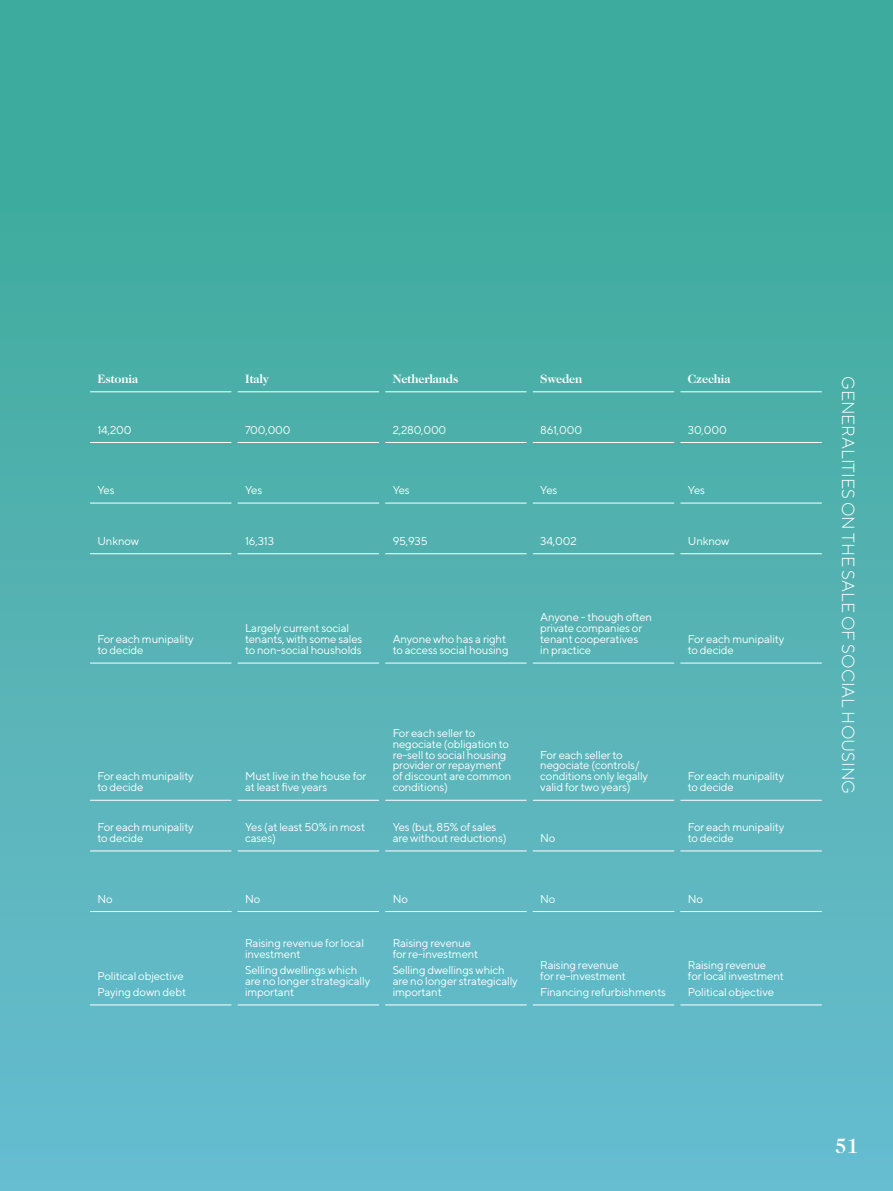
<style>
.page{position:relative;width:893px;height:1191px;background:#fff}
.page>*{position:absolute;margin:0;border:0;box-sizing:border-box;transform-origin:0 0}
.t1{font:500 21px "Caslon Two Twenty Four";color:#fff}
.t2{font:300 17.5px "TT Norms";color:#fff}
.t3{font:700 12.25px "Caslon Two Twenty Four";letter-spacing:-.015em;color:#fff}
.t4{font:11.38px/11px "TT Norms";letter-spacing:-.015em;color:#fff}
</style>
<div class="page">
<div style="left:0;top:0;width:893px;height:1191px;background:linear-gradient(to bottom,#3baa98,#6abccf)"></div>
<hr style="left:90px;top:442px;width:141px;height:1px;background:#fff">
<hr style="left:238px;top:442px;width:141px;height:1px;background:#fff">
<hr style="left:385px;top:442px;width:142px;height:1px;background:#fff">
<hr style="left:533px;top:442px;width:141px;height:1px;background:#fff">
<hr style="left:680px;top:442px;width:142px;height:1px;background:#fff">
<hr style="left:90px;top:503px;width:141px;height:1px;background:#fff">
<hr style="left:238px;top:503px;width:141px;height:1px;background:#fff">
<hr style="left:385px;top:503px;width:142px;height:1px;background:#fff">
<hr style="left:533px;top:503px;width:141px;height:1px;background:#fff">
<hr style="left:680px;top:503px;width:142px;height:1px;background:#fff">
<hr style="left:90px;top:553px;width:141px;height:1px;background:#fff">
<hr style="left:238px;top:553px;width:141px;height:1px;background:#fff">
<hr style="left:385px;top:553px;width:142px;height:1px;background:#fff">
<hr style="left:533px;top:553px;width:141px;height:1px;background:#fff">
<hr style="left:680px;top:553px;width:142px;height:1px;background:#fff">
<hr style="left:90px;top:663px;width:141px;height:1px;background:#fff">
<hr style="left:238px;top:663px;width:141px;height:1px;background:#fff">
<hr style="left:385px;top:663px;width:142px;height:1px;background:#fff">
<hr style="left:533px;top:663px;width:141px;height:1px;background:#fff">
<hr style="left:680px;top:663px;width:142px;height:1px;background:#fff">
<hr style="left:90px;top:800px;width:141px;height:1px;background:#fff">
<hr style="left:238px;top:800px;width:141px;height:1px;background:#fff">
<hr style="left:385px;top:800px;width:142px;height:1px;background:#fff">
<hr style="left:533px;top:800px;width:141px;height:1px;background:#fff">
<hr style="left:680px;top:800px;width:142px;height:1px;background:#fff">
<hr style="left:90px;top:850px;width:141px;height:1px;background:#fff">
<hr style="left:238px;top:850px;width:141px;height:1px;background:#fff">
<hr style="left:385px;top:850px;width:142px;height:1px;background:#fff">
<hr style="left:533px;top:850px;width:141px;height:1px;background:#fff">
<hr style="left:680px;top:850px;width:142px;height:1px;background:#fff">
<hr style="left:90px;top:911px;width:141px;height:1px;background:#fff">
<hr style="left:238px;top:911px;width:141px;height:1px;background:#fff">
<hr style="left:385px;top:911px;width:142px;height:1px;background:#fff">
<hr style="left:533px;top:911px;width:141px;height:1px;background:#fff">
<hr style="left:680px;top:911px;width:142px;height:1px;background:#fff">
<hr style="left:90px;top:1004px;width:141px;height:1px;background:#fff">
<hr style="left:238px;top:1004px;width:141px;height:1px;background:#fff">
<hr style="left:385px;top:1004px;width:142px;height:1px;background:#fff">
<hr style="left:533px;top:1004px;width:141px;height:1px;background:#fff">
<hr style="left:680px;top:1004px;width:142px;height:1px;background:#fff">
<hr style="left:90px;top:391px;width:141px;height:1px;background:#fff">
<hr style="left:238px;top:391px;width:141px;height:1px;background:#fff">
<hr style="left:385px;top:391px;width:142px;height:1px;background:#fff">
<hr style="left:533px;top:391px;width:141px;height:1px;background:#fff">
<hr style="left:680px;top:391px;width:142px;height:1px;background:#fff">
<p class="t3" style="left:97px;top:371px;width:42px">Estonia</p>
<p class="t3" style="left:245px;top:371px;width:25px">Italy</p>
<p class="t3" style="left:393px;top:371px;width:67px">Netherlands</p>
<p class="t3" style="left:540px;top:371px;width:44px">Sweden</p>
<p class="t3" style="left:688px;top:371px;width:44px">Czechia</p>
<p class="t4" style="left:97px;top:424px;width:35px">14,200</p>
<p class="t4" style="left:245px;top:424px;width:47px">700,000</p>
<p class="t4" style="left:393px;top:424px;width:55px">2,280,000</p>
<p class="t4" style="left:540px;top:424px;width:43px">861,000</p>
<p class="t4" style="left:688px;top:424px;width:40px">30,000</p>
<p class="t4" style="left:97px;top:484px;width:19px">Yes</p>
<p class="t4" style="left:245px;top:484px;width:19px">Yes</p>
<p class="t4" style="left:393px;top:484px;width:19px">Yes</p>
<p class="t4" style="left:540px;top:484px;width:19px">Yes</p>
<p class="t4" style="left:688px;top:484px;width:19px">Yes</p>
<p class="t4" style="left:97px;top:535px;width:43px">Unknow</p>
<p class="t4" style="left:245px;top:535px;width:31px">16,313</p>
<p class="t4" style="left:393px;top:535px;width:37px">95,935</p>
<p class="t4" style="left:540px;top:535px;width:38px">34,002</p>
<p class="t4" style="left:688px;top:535px;width:43px">Unknow</p>
<p class="t4" style="left:97px;top:633px;width:98px">For each munipality to decide</p>
<p class="t4" style="left:245px;top:622px;width:119px">Largely current social tenants, with some sales to non-social housholds</p>
<p class="t4" style="left:393px;top:633px;width:117px">Anyone who has a right to access social housing</p>
<p class="t4" style="left:97px;top:770px;width:98px">For each munipality to decide</p>
<p class="t4" style="left:245px;top:770px;width:123px">Must live in the house for at least five years</p>
<p class="t4" style="left:393px;top:727px;width:120px">For each seller to negociate (obligation to re-sell to social housing provider or repayment of discount are common conditions)</p>
<p class="t4" style="left:540px;top:611px;width:113px">Anyone - though often private companies or tenant cooperatives<br>in practice</p>
<p class="t4" style="left:540px;top:748px;width:109px">For each seller to negociate (controls/ conditions only legally valid for two years)</p>
<p class="t4" style="left:688px;top:633px;width:98px">For each munipality to decide</p>
<p class="t4" style="left:688px;top:770px;width:98px">For each munipality to decide</p>
<p class="t4" style="left:97px;top:821px;width:98px">For each munipality to decide</p>
<p class="t4" style="left:245px;top:821px;width:122px">Yes (at least 50% in most cases)</p>
<p class="t4" style="left:393px;top:821px;width:115px">Yes (but, 85% of sales are without reductions)</p>
<p class="t4" style="left:540px;top:832px;width:17px">No</p>
<p class="t4" style="left:688px;top:821px;width:98px">For each munipality to decide</p>
<p class="t4" style="left:97px;top:893px;width:17px">No</p>
<p class="t4" style="left:245px;top:893px;width:17px">No</p>
<p class="t4" style="left:393px;top:893px;width:17px">No</p>
<p class="t4" style="left:540px;top:893px;width:17px">No</p>
<p class="t4" style="left:688px;top:893px;width:17px">No</p>
<p class="t4" style="left:97px;top:968px;width:90px;line-height:15.9px">Political objective<br>Paying down debt</p>
<p class="t4" style="left:245px;top:937px;width:120px">Raising revenue for local investment</p>
<p class="t4" style="left:245px;top:964px;width:127px">Selling dwellings which are no longer strategically important</p>
<p class="t4" style="left:393px;top:937px;width:87px">Raising revenue for re-investment</p>
<p class="t4" style="left:393px;top:964px;width:127px">Selling dwellings which are no longer strategically important</p>
<p class="t4" style="left:540px;top:959px;width:87px">Raising revenue for re-investment</p>
<p class="t4" style="left:540px;top:986px;width:127px">Financing refurbishments</p>
<p class="t4" style="left:688px;top:959px;width:98px">Raising revenue<br>for local investment</p>
<p class="t4" style="left:688px;top:986px;width:88px">Political objective</p>
<p class="t2" style="left:859px;top:376px;width:420px;rotate:90deg">GENERALITIES ON THE SALE OF SOCIAL HOUSING</p>
<h1 class="t1" style="left:835px;top:1133px;width:26px">51</h1>
</div>
